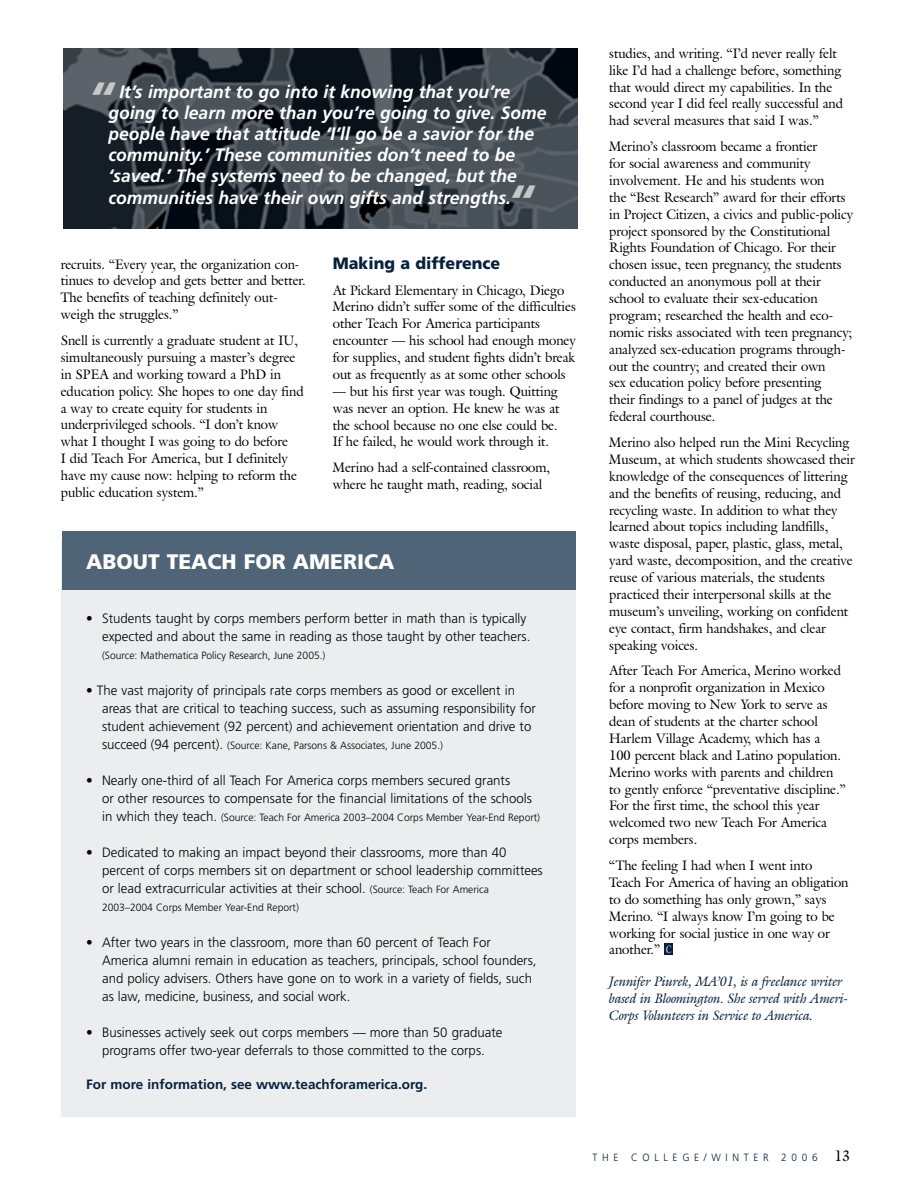
<style>
.page{position:relative;width:918px;height:1188px;background:#fff}
.page>*{position:absolute;margin:0;border:0;box-sizing:border-box;transform-origin:0 0}
.t1{font:italic 700 49.5px "Frutiger";color:#c7c7c7}
.t2{font:900 21px "Frutiger";color:#fff}
.t3{font:italic 700 18px/21px "Frutiger";color:#fff}
.t4{font:900 16.5px "Frutiger";color:#05213c}
.t5{font:13.5px/16.8px "Galliard IT Cby BT";color:#000}
.t6{font:300 13.5px/18px "Frutiger";color:#000}
.t7{font:italic 13.5px/16.8px "Galliard IT Cby BT";color:#05213c}
.t8{font:700 13.5px "Frutiger";color:#05213c}
.t9{font:300 10.5px "Frutiger";color:#000}
.t10{font:300 10.5px "Frutiger";letter-spacing:.47em;color:#05213c;scale:.95 1}
.t11{font:10.5px "Galliard IT Cby BT";color:#fff;scale:.7 1}
.s1{font-size:13.5px}
.s2{font-size:10.5px}
.s3{color:#000}
.s4{font-family:"Galliard IT Cby BT";font-weight:400;font-size:15px;color:#000}
</style>
<div class="page">
<div style="left:61px;top:539px;width:515px;height:578px;background:#ebedef"></div>
<div style="left:664px;top:943px;width:9px;height:12px;background:#05213c"></div>
<img style="left:64px;top:49px;width:513px;height:179px">
<div style="left:62px;top:532px;width:514px;height:58px;background:#506477"></div>
<h1 class="t1" style="left:88px;top:80px;width:26px">“</h1>
<p class="t3" style="left:108px;top:83px;width:439px;text-indent:11px">It’s important to go into it knowing that you’re going to learn more than you’re going to give. Some people have that attitude ‘I’ll go be a savior for the community.’ These communities don’t need to be ‘saved.’ The systems need to be changed, but the communities have their own gifts and strengths.</p>
<h1 class="t1" style="left:508px;top:183px;width:26px">“</h1>
<p class="t5" style="left:61px;top:257px;width:247px">recruits. “Every year, the organization con&shy;tinues to develop and gets better and better.<br>The benefits of teaching definitely out&shy;weigh the struggles.”</p>
<p class="t5" style="left:61px;top:334px;width:244px">Snell is currently a graduate student at IU, simultaneously pursuing a master’s degree in SPEA and working toward a PhD in education policy. She hopes to one day find a way to create equity for students in underprivileged schools. “I don’t know what I thought I was going to do before<br>I did Teach For America, but I definitely have my cause now: helping to reform the public education system.”</p>
<p class="t4" style="left:333px;top:256px;width:169px">Making a difference</p>
<p class="t5" style="left:333px;top:283px;width:245px">At Pickard Elementary in Chicago, Diego Merino didn’t suffer some of the difficulties other Teach For America participants encounter — his school had enough money for supplies, and student fights didn’t break out as frequently as at some other schools</p>
<p class="t5" style="left:333px;top:384px;width:228px">— but his first year was tough. Quitting was never an option. He knew he was at the school because no one else could be.<br>If he failed, he would work through it.</p>
<p class="t5" style="left:333px;top:461px;width:219px">Merino had a self-contained classroom, where he taught math, reading, social</p>
<h2 class="t2" style="left:86px;top:553px;width:310px">ABOUT TEACH FOR AMERICA</h2>
<p class="t6" style="left:86px;top:610px;width:446px;text-align:right">• Students taught by corps members perform better in math than is typically expected and about the same in reading as those taught by other teachers.</p>
<p class="t9" style="left:102px;top:651px;width:225px">(Source: Mathematica Policy Research, June 2005.)</p>
<p class="t6" style="left:102px;top:682px;width:435px;text-indent:-16px">• The vast majority of principals rate corps members as good or excellent in areas that are critical to teaching success, such as assuming responsibility for student achievement (92 percent) and achievement orientation and drive to</p>
<p class="t9" style="left:102px;top:741px;width:343px"><span class="s1">succeed (94 percent).</span> (Source: Kane, Parsons &amp; Associates, June 2005.)</p>
<p class="t6" style="left:102px;top:772px;width:431px;text-indent:-16px">• Nearly one-third of all Teach For America corps members secured grants<br>or other resources to compensate for the financial limitations of the schools</p>
<p class="t9" style="left:102px;top:813px;width:440px"><span class="s1">in which they teach.</span> (Source: Teach For America 2003–2004 Corps Member Year-End Report)</p>
<p class="t6" style="left:102px;top:844px;width:442px;text-indent:-16px">• Dedicated to making an impact beyond their classrooms, more than 40 percent of corps members sit on department or school leadership committees or lead extracurricular activities at their school. <span class="s2">(Source: Teach For America</span></p>
<p class="t9" style="left:102px;top:903px;width:198px">2003–2004 Corps Member Year-End Report)</p>
<p class="t6" style="left:102px;top:934px;width:436px;text-indent:-16px">• After two years in the classroom, more than 60 percent of Teach For America alumni remain in education as teachers, principals, school founders, and policy advisers. Others have gone on to work in a variety of fields, such as law, medicine, business, and social work.</p>
<p class="t6" style="left:86px;top:1024px;width:418px;text-align:center">• Businesses actively seek out corps members — more than 50 graduate programs offer two-year deferrals to those committed to the corps.</p>
<p class="t8" style="left:86px;top:1078px;width:343px">For more information, see www.teachforamerica.org.</p>
<p class="t5" style="left:609px;top:46px;width:235px">studies, and writing. “I’d never really felt like I’d had a challenge before, something that would direct my capabilities. In the second year I did feel really successful and had several measures that said I was.”</p>
<p class="t5" style="left:609px;top:140px;width:245px">Merino’s classroom became a frontier<br>for social awareness and community involvement. He and his students won<br>the “Best Research” award for their efforts in Project Citizen, a civics and public-policy project sponsored by the Constitutional Rights Foundation of Chicago. For their chosen issue, teen pregnancy, the students conducted an anonymous poll at their school to evaluate their sex-education program; researched the health and eco&shy;nomic risks associated with teen pregnancy; analyzed sex-education programs through&shy;out the country; and created their own<br>sex education policy before presenting<br>their findings to a panel of judges at the federal courthouse.</p>
<p class="t5" style="left:609px;top:436px;width:247px">Merino also helped run the Mini Recycling Museum, at which students showcased their knowledge of the consequences of littering and the benefits of reusing, reducing, and recycling waste. In addition to what they learned about topics including landfills, waste disposal, paper, plastic, glass, metal, yard waste, decomposition, and the creative reuse of various materials, the students practiced their interpersonal skills at the museum’s unveiling, working on confident eye contact, firm handshakes, and clear speaking voices.</p>
<p class="t5" style="left:609px;top:664px;width:238px">After Teach For America, Merino worked for a nonprofit organization in Mexico before moving to New York to serve as dean of students at the charter school Harlem Village Academy, which has a 100 percent black and Latino population.<br>Merino works with parents and children to gently enforce “preventative discipline.” For the first time, the school this year welcomed two new Teach For America corps members.</p>
<p class="t5" style="left:609px;top:859px;width:241px">“The feeling I had when I went into<br>Teach For America of having an obligation to do something has only grown,” says<br>Merino. “I always know I’m going to be working for social justice in one way or another.”</p>
<p class="t7" style="left:609px;top:975px;width:241px">Jennifer Piurek, MA’01, is a freelance writer based in Bloomington. She served with Ameri-<br>Corps Volunteers in Service to America<span class="s3">.</span></p>
<p class="t11" style="left:666px;top:945px;width:9px">C</p>
<p class="t10" style="left:593px;top:1153px;width:273px">THE COLLEGE/WINTER 2006 <span class="s4">13</span></p>
</div>
